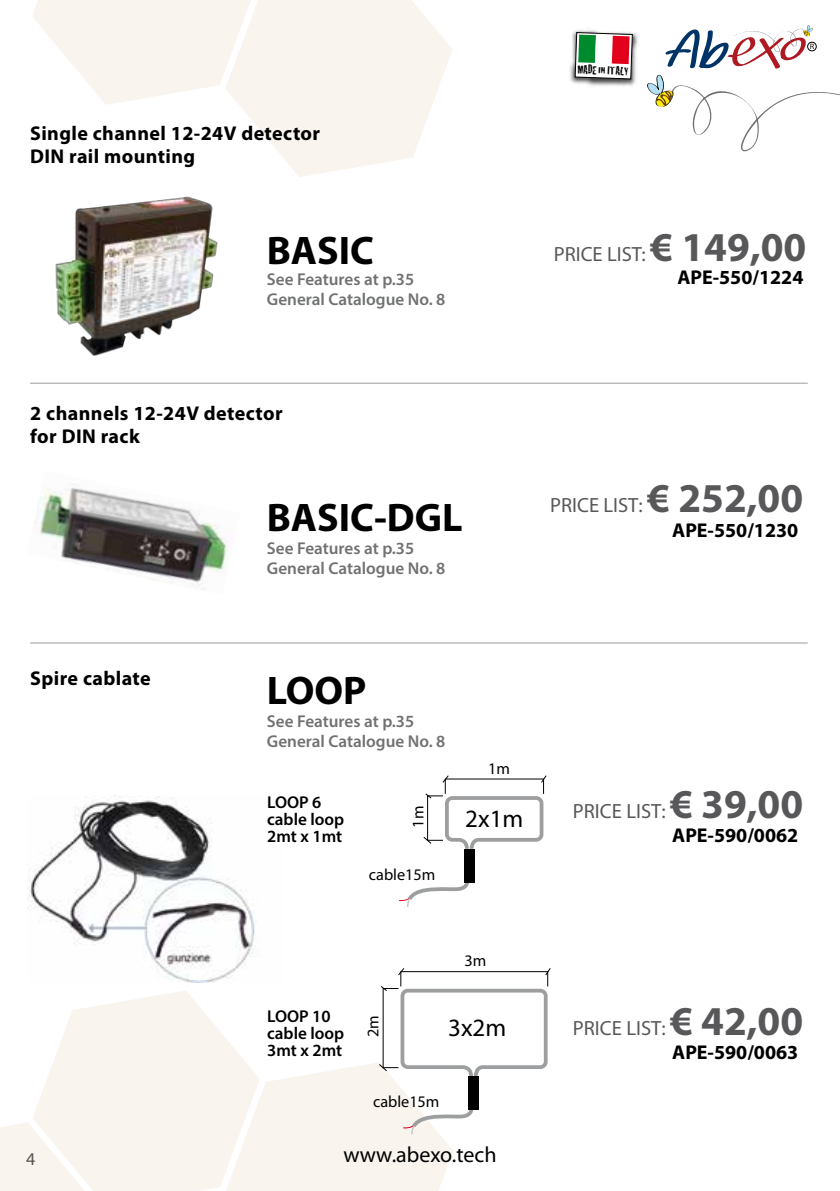
<style>
.page{position:relative;width:840px;height:1191px;background:#fff}
.page>*{position:absolute;margin:0;border:0;box-sizing:border-box;transform-origin:0 0}
.t1{font:700 40px "Myriad Pro";color:#000}
.t2{font:25px "Myriad Pro";color:#000}
.t3{font:22px "Myriad Pro";color:#000}
.t4{font:20.6px "Myriad Pro";color:#58585a}
.t5{font:700 20px/22.8px "Myriad Pro";letter-spacing:.02em;color:#000}
.t6{font:700 20px "Myriad Pro";color:#000}
.t7{font:18px "Myriad Pro";color:#58585a}
.t8{font:600 17.2px/20px "Myriad Pro";color:#707172}
.t9{font:600 17.2px/17.2px "Myriad Pro";color:#000}
.t10{font:16.2px "Myriad Pro";color:#000}
.t11{font:12.2px "Cracked";color:#000;scale:.96 1}
.s1{font-size:9.2px}
.s2{font-weight:700;font-size:41.2px}
</style>
<div class="page">
<svg style="left:32px;top:0;width:193px;height:105px"></svg>
<svg style="left:225px;top:0;width:227px;height:177px;fill:#f9f4ee"></svg>
<svg style="left:33px;top:991px;width:193px;height:200px;fill:#f9f4ee"></svg>
<svg style="left:0;top:1122px;width:101px;height:69px;background:#f9f5ef"></svg>
<img style="left:28px;top:795px;width:230px;height:187px">
<svg style="left:665px;top:25px;width:148px;height:44px"></svg>
<div style="left:807px;top:42px;width:9px;height:9px;border:1px solid #000;border-radius:50%"></div>
<svg style="left:647px;top:75px;width:192px;height:76px"></svg>
<hr style="left:30px;top:642px;width:777px;height:1px;background:#9c9e9f">
<img style="left:33px;top:484px;width:194px;height:106px">
<hr style="left:30px;top:383px;width:777px;height:1px;background:#9c9e9f">
<div style="left:400px;top:971px;width:148px;height:16px;border:1px solid #000"></div>
<svg style="left:544px;top:968px;width:7px;height:8px"></svg>
<svg style="left:398px;top:968px;width:7px;height:8px"></svg>
<svg style="left:226px;top:985px;width:323px;height:206px"></svg>
<svg style="left:445px;top:796px;width:99px;height:56px"></svg>
<svg style="left:399px;top:882px;width:72px;height:25px"></svg>
<div style="left:464px;top:849px;width:10px;height:33px;background:#000"></div>
<div style="left:427px;top:795px;width:16px;height:45px;border:1px solid #000"></div>
<svg style="left:423px;top:836px;width:9px;height:8px"></svg>
<svg style="left:540px;top:775px;width:7px;height:8px"></svg>
<svg style="left:442px;top:775px;width:7px;height:8px"></svg>
<svg style="left:425px;top:793px;width:7px;height:6px"></svg>
<img style="left:55px;top:196px;width:163px;height:161px">
<img style="left:569px;top:30px;width:69px;height:56px">
<svg style="left:574px;top:32px;width:58px;height:47px"></svg>
<p class="t5" style="left:30px;top:121px;width:291px">Single channel 12-24V detector<br>DIN rail mounting</p>
<p class="t11" style="left:577px;top:60px;width:55px;rotate:2deg">MADE <span class="s1">IN</span> ITALY</p>
<h1 class="t1" style="left:267px;top:225px;width:109px">BASIC</h1>
<p class="t4" style="left:553px;top:241px;width:254px">PRICE LIST: <span class="s2">€ 149,00</span></p>
<p class="t6" style="left:677px;top:264px;width:128px">APE-550/1224</p>
<p class="t8" style="left:267px;top:269px;width:180px">See Features at p.35<br>General Catalogue No. 8</p>
<p class="t5" style="left:30px;top:401px;width:254px">2 channels 12-24V detector for DIN rack</p>
<h1 class="t1" style="left:267px;top:491px;width:197px">BASIC-DGL</h1>
<p class="t8" style="left:267px;top:537px;width:180px">See Features at p.35<br>General Catalogue No. 8</p>
<p class="t4" style="left:549px;top:492px;width:254px">PRICE LIST: <span class="s2">€ 252,00</span></p>
<p class="t6" style="left:671px;top:518px;width:128px">APE-550/1230</p>
<p class="t5" style="left:30px;top:666px;width:122px">Spire cablate</p>
<h1 class="t1" style="left:267px;top:664px;width:101px">LOOP</h1>
<p class="t8" style="left:267px;top:710px;width:180px">See Features at p.35<br>General Catalogue No. 8</p>
<p class="t10" style="left:488px;top:759px;width:23px">1m</p>
<p class="t9" style="left:267px;top:793px;width:78px">LOOP 6 cable loop<br>2mt x 1mt</p>
<p class="t10" style="left:408px;top:827px;width:23px;rotate:-90deg">1m</p>
<h2 class="t2" style="left:465px;top:803px;width:59px">2x1m</h2>
<p class="t10" style="left:369px;top:864px;width:68px">cable15m</p>
<p class="t9" style="left:267px;top:1007px;width:78px">LOOP 10 cable loop<br>3mt x 2mt</p>
<p class="t10" style="left:464px;top:951px;width:23px">3m</p>
<p class="t10" style="left:363px;top:1037px;width:23px;rotate:-90deg">2m</p>
<h2 class="t2" style="left:448px;top:1012px;width:59px">3x2m</h2>
<p class="t10" style="left:373px;top:1091px;width:68px">cable15m</p>
<p class="t7" style="left:26px;top:1148px;width:11px">4</p>
<p class="t3" style="left:343px;top:1141px;width:155px">www.abexo.tech</p>
<p class="t4" style="left:572px;top:798px;width:232px">PRICE LIST: <span class="s2">€ 39,00</span></p>
<p class="t6" style="left:671px;top:822px;width:128px">APE-590/0062</p>
<p class="t4" style="left:572px;top:1015px;width:232px">PRICE LIST: <span class="s2">€ 42,00</span></p>
<p class="t6" style="left:671px;top:1039px;width:128px">APE-590/0063</p>
</div>
